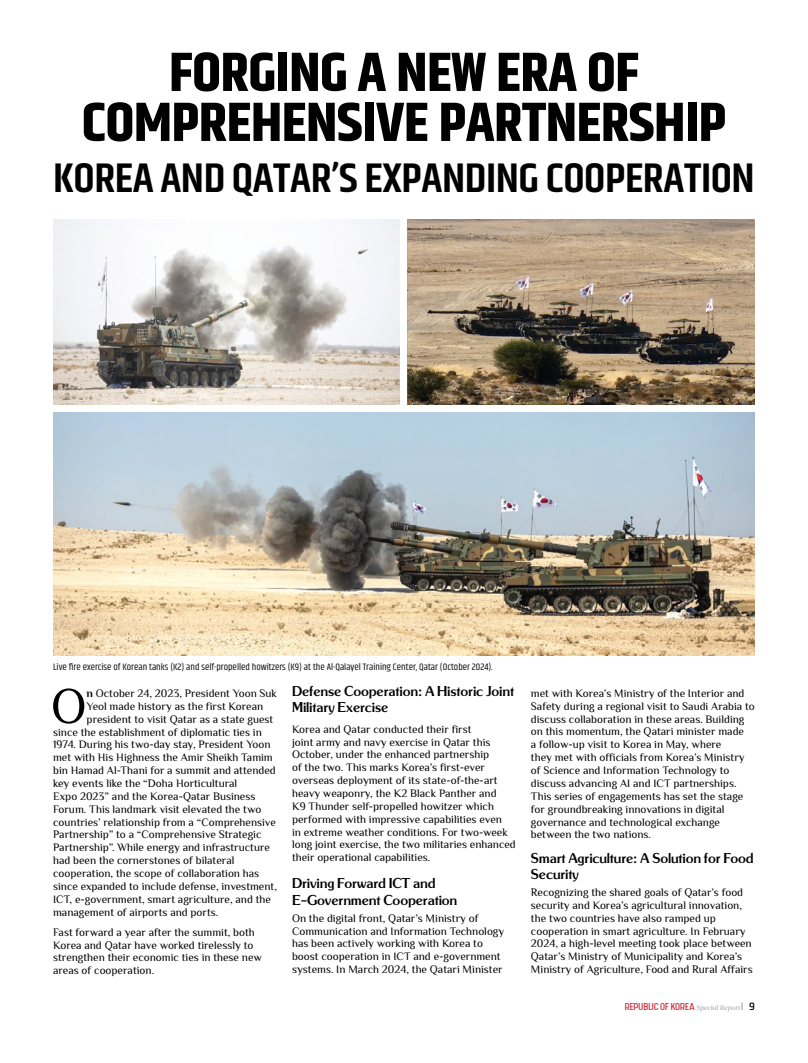
<style>
.page{position:relative;width:808px;height:1063px;background:#fff}
.page>*{position:absolute;margin:0;border:0;box-sizing:border-box;transform-origin:0 0}
.t1{font:700 55.12px/50px "Khand";letter-spacing:-.01em;color:#000;text-align:center;scale:1.07 1}
.t2{font:50.25px "El Messiri";color:#000}
.t3{font:600 41.62px "Khand";letter-spacing:-.01em;color:#000;scale:1.07 1}
.t4{font:15px/16.2px "Souvenir Gothic Mdm";letter-spacing:-.01em;color:#000}
.t5{font:11.25px/12.9px "El Messiri";color:#000}
.t6{font:9.5px "Khand";color:#000;scale:1.05 1}
.t7{font:300 8.5px "Gotcha Gothic";letter-spacing:-.075em;color:#c92435;scale:1.29 1}
.s1{font-weight:700}
.s2{font-family:"Acta Headline";font-weight:400;font-style:italic;font-size:6.75px;color:#939598}
.s3{font-family:"Rajdhani";font-weight:600;font-size:11.25px;color:#000}
</style>
<div class="page">
<img style="left:53px;top:220px;width:346px;height:185px">
<img style="left:407px;top:220px;width:348px;height:185px">
<img style="left:53px;top:413px;width:702px;height:243px">
<h1 class="t1" style="left:82px;top:50px;width:604px">FORGING A NEW ERA OF<br>COMPREHENSIVE PARTNERSHIP</h1>
<h3 class="t3" style="left:53px;top:150px;width:657px">KOREA AND QATAR’S EXPANDING COOPERATION</h3>
<p class="t6" style="left:53px;top:661px;width:420px">Live fire exercise of Korean tanks (K2) and self-propelled howitzers (K9) at the Al-Qalayel Training Center, Qatar (October 2024).</p>
<h2 class="t2" style="left:51px;top:673px;width:37px">O</h2>
<p class="t5" style="left:87px;top:687px;width:192px"><span class="s1">n</span> October 24, 2023, President Yoon Suk</p>
<p class="t5" style="left:87px;top:700px;width:178px">Yeol made history as the first Korean</p>
<p class="t5" style="left:87px;top:713px;width:188px">president to visit Qatar as a state guest</p>
<p class="t5" style="left:53px;top:726px;width:210px">since the establishment of diplomatic ties in</p>
<p class="t5" style="left:53px;top:739px;width:219px">1974. During his two-day stay, President Yoon</p>
<p class="t5" style="left:53px;top:752px;width:221px">met with His Highness the Amir Sheikh Tamim</p>
<p class="t5" style="left:53px;top:765px;width:224px">bin Hamad Al-Thani for a summit and attended</p>
<p class="t5" style="left:53px;top:777px;width:186px">key events like the “Doha Horticultural</p>
<p class="t5" style="left:53px;top:790px;width:204px">Expo 2023” and the Korea-Qatar Business</p>
<p class="t5" style="left:53px;top:803px;width:210px">Forum. This landmark visit elevated the two</p>
<p class="t5" style="left:53px;top:816px;width:224px">countries’ relationship from a “Comprehensive</p>
<p class="t5" style="left:53px;top:829px;width:210px">Partnership” to a “Comprehensive Strategic</p>
<p class="t5" style="left:53px;top:842px;width:218px">Partnership”. While energy and infrastructure</p>
<p class="t5" style="left:53px;top:855px;width:183px">had been the cornerstones of bilateral</p>
<p class="t5" style="left:53px;top:867px;width:208px">cooperation, the scope of collaboration has</p>
<p class="t5" style="left:53px;top:880px;width:225px">since expanded to include defense, investment,</p>
<p class="t5" style="left:53px;top:893px;width:219px">ICT, e-government, smart agriculture, and the</p>
<p class="t5" style="left:53px;top:906px;width:167px">management of airports and ports.</p>
<p class="t5" style="left:53px;top:926px;width:210px">Fast forward a year after the summit, both Korea and Qatar have worked tirelessly to strengthen their economic ties in these new areas of cooperation.</p>
<h3 class="t4" style="left:292px;top:683px;width:224px">Defense Cooperation: A Historic Joint<br>Military Exercise</h3>
<p class="t5" style="left:292px;top:723px;width:225px">Korea and Qatar conducted their first<br>joint army and navy exercise in Qatar this October, under the enhanced partnership<br>of the two. This marks Korea’s first-ever overseas deployment of its state-of-the-art heavy weaponry, the K2 Black Panther and<br>K9 Thunder self-propelled howitzer which performed with impressive capabilities even<br>in extreme weather conditions. For two-week long joint exercise, the two militaries enhanced their operational capabilities.</p>
<h3 class="t4" style="left:292px;top:875px;width:167px">Driving Forward ICT and<br>E-Government Cooperation</h3>
<p class="t5" style="left:292px;top:912px;width:214px">On the digital front, Qatar’s Ministry of Communication and Information Technology has been actively working with Korea to boost cooperation in ICT and e-government systems. In March 2024, the Qatari Minister</p>
<p class="t5" style="left:531px;top:687px;width:225px">met with Korea’s Ministry of the Interior and Safety during a regional visit to Saudi Arabia to discuss collaboration in these areas. Building on this momentum, the Qatari minister made<br>a follow-up visit to Korea in May, where<br>they met with officials from Korea’s Ministry of Science and Information Technology to discuss advancing AI and ICT partnerships.<br>This series of engagements has set the stage for groundbreaking innovations in digital governance and technological exchange between the two nations.</p>
<h3 class="t4" style="left:531px;top:849px;width:224px">Smart Agriculture: A Solution for Food<br>Security</h3>
<p class="t5" style="left:531px;top:886px;width:223px">Recognizing the shared goals of Qatar’s food security and Korea’s agricultural innovation, the two countries have also ramped up cooperation in smart agriculture. In February 2024, a high-level meeting took place between Qatar’s Ministry of Municipality and Korea’s Ministry of Agriculture, Food and Rural Affairs</p>
<p class="t7" style="left:624px;top:1000px;width:103px">REPUBLIC OF KOREA <span class="s2">Special Report</span> <span class="s3">9</span></p>
</div>
